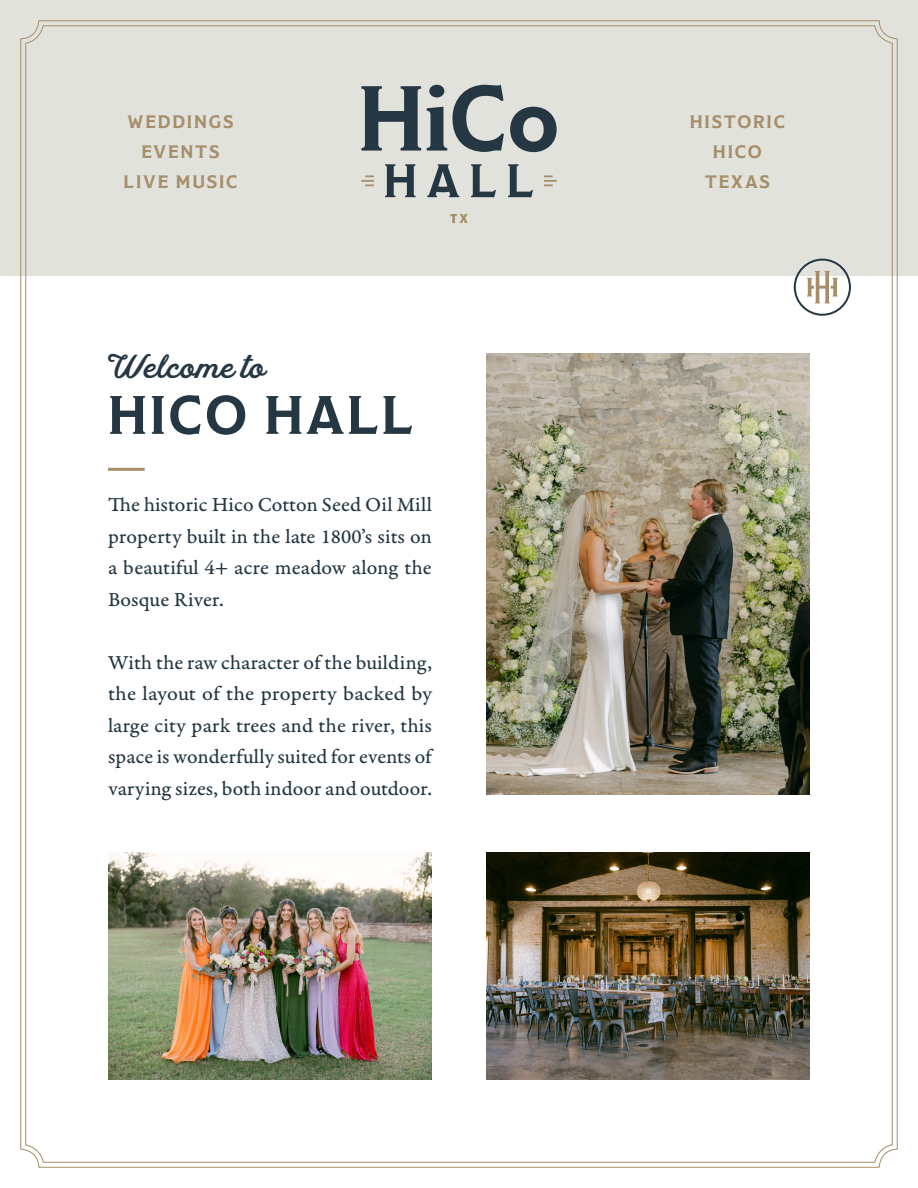
<style>
.page{position:relative;width:918px;height:1188px;background:#fff}
.page>*{position:absolute;margin:0;border:0;box-sizing:border-box;transform-origin:0 0}
.t1{font:700 54px "Modesto Text";letter-spacing:.05em;color:#243742}
.t2{font:31.5px "Hanley Script";color:#243742}
.t3{font:21px/31.5px "Garamond Premr Pro Capt";letter-spacing:.005em;color:#243742;text-align:justify}
.t4{font:700 18px "Modesto Text";letter-spacing:.1em;color:#a58e69}
</style>
<div class="page">
<div style="left:0;top:0;width:918px;height:275px;background:#e2e2dd"></div>
<img style="left:20px;top:20px;width:878px;height:1148px">
<hr style="left:108px;top:468px;width:37px;height:3px;background:#a58e69">
<svg style="left:794px;top:259px;width:57px;height:57px"></svg>
<p class="t4" style="left:128px;top:112px;width:108px">WEDDINGS</p>
<p class="t4" style="left:142px;top:142px;width:80px">EVENTS</p>
<p class="t4" style="left:124px;top:172px;width:115px">LIVE MUSIC</p>
<p class="t2" style="left:108px;top:346px;width:160px">Welcome to</p>
<p class="t1" style="left:108px;top:386px;width:307px">HICO HALL</p>
<p class="t3" style="left:108px;top:489px;width:326px">The historic Hico Cotton Seed Oil Mill property built in the late 1800’s sits on a beautiful 4+ acre meadow along the Bosque River.</p>
<p class="t3" style="left:108px;top:647px;width:326px">With the raw character of the building, the layout of the property backed by large city park trees and the river, this space is wonderfully suited for events of varying sizes, both indoor and outdoor.</p>
<p class="t4" style="left:690px;top:112px;width:97px">HISTORIC</p>
<p class="t4" style="left:713px;top:142px;width:51px">HICO</p>
<p class="t4" style="left:705px;top:172px;width:67px">TEXAS</p>
</div>
